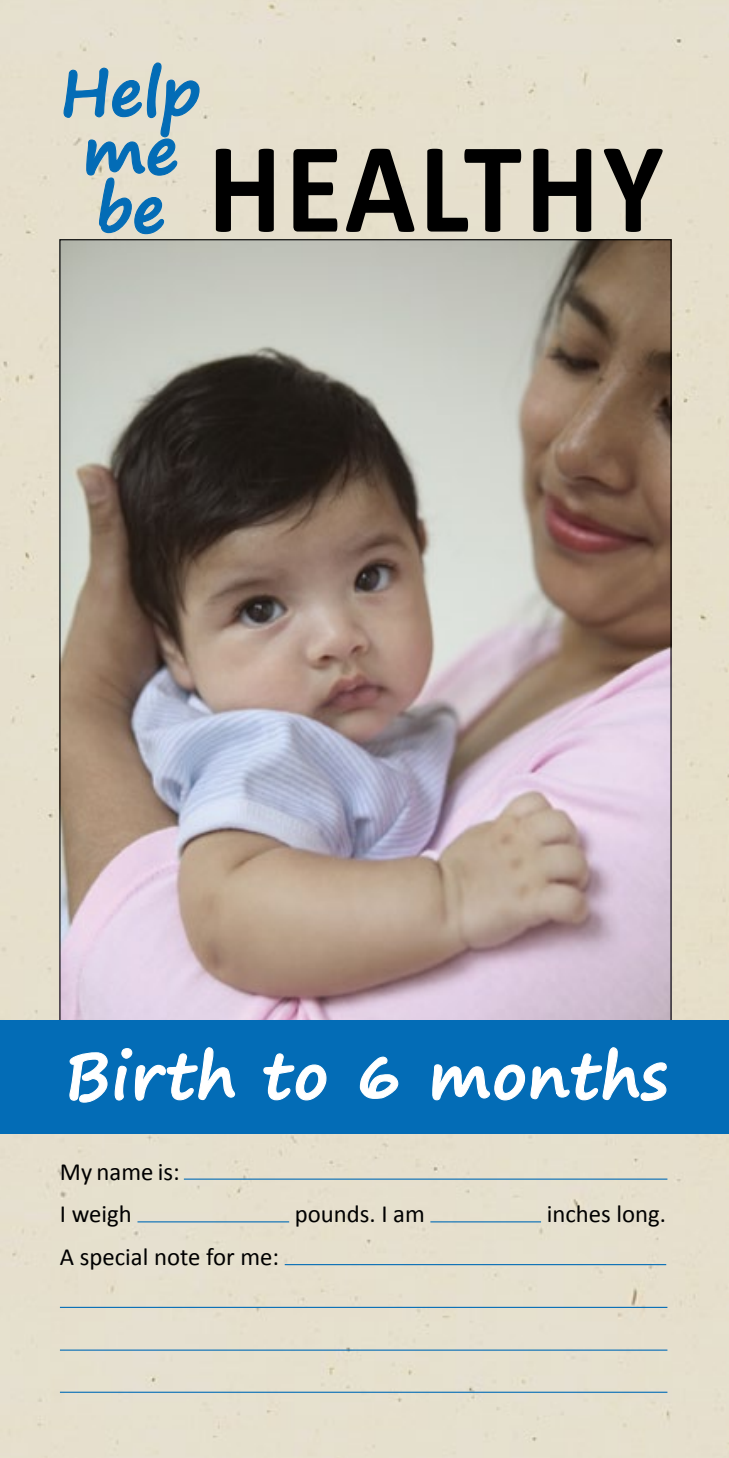
<style>
.page{position:relative;width:729px;height:1458px;background:#e6dfcd}
.page>*{position:absolute;margin:0;border:0;box-sizing:border-box;transform-origin:0 0}
.t1{font:700 130.5px "Calibri";letter-spacing:.03em;color:#000;scale:.9 1}
.t2{font:700 63px "Segoe Print";letter-spacing:.025em;color:#fff}
.t3{font:700 63px/58.5px "Segoe Print";color:#036cb6;text-align:center}
.t4{font:24.75px/42.8px "Calibri";color:#000}
.s1{font-family:"Segoe Print";font-size:63px;color:#036cb6}
</style>
<div class="page">
<svg style="left:63px;top:48px;width:137px;height:187px"></svg>
<hr style="left:184px;top:1179px;width:483px;height:1px;background:#036cb6">
<hr style="left:137px;top:1221px;width:152px;height:1px;background:#036cb6">
<hr style="left:430px;top:1221px;width:111px;height:1px;background:#036cb6">
<hr style="left:285px;top:1264px;width:381px;height:1px;background:#036cb6">
<hr style="left:60px;top:1307px;width:607px;height:1px;background:#036cb6">
<hr style="left:60px;top:1350px;width:607px;height:1px;background:#036cb6">
<hr style="left:60px;top:1392px;width:607px;height:1px;background:#036cb6">
<img style="left:61px;top:241px;width:609px;height:780px">
<div style="left:0;top:1021px;width:729px;height:113px;background:#036cb6"></div>
<svg style="left:69px;top:1052px;width:39px;height:51px"></svg>
<svg style="left:114px;top:1047px;width:122px;height:54px"></svg>
<svg style="left:263px;top:1053px;width:64px;height:48px"></svg>
<svg style="left:359px;top:1056px;width:40px;height:43px"></svg>
<svg style="left:432px;top:1047px;width:235px;height:55px"></svg>
<h2 class="t3" style="left:60px;top:61px;width:143px">Help me</h2>
<h1 class="t1" style="left:96px;top:105px;width:632px"><span class="s1">be</span> healthy</h1>
<h2 class="t2" style="left:65px;top:1018px;width:604px">Birth to 6 months</h2>
<p class="t4" style="left:60px;top:1150px;width:121px">My name is:<br>I weigh</p>
<p class="t4" style="left:60px;top:1236px;width:221px">A special note for me:</p>
<p class="t4" style="left:295px;top:1193px;width:132px">pounds. I am</p>
<p class="t4" style="left:547px;top:1193px;width:121px">inches long.</p>
</div>
